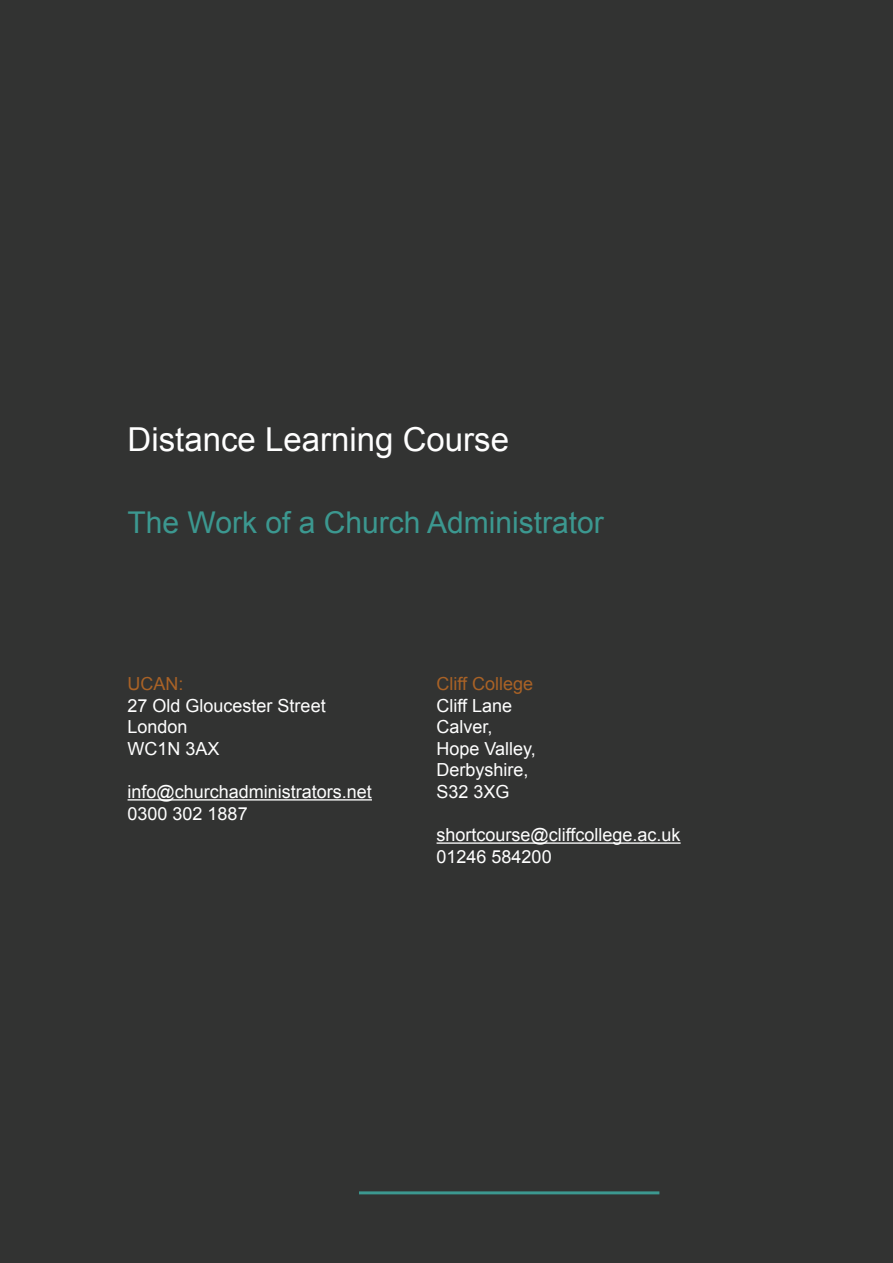
<style>
.page{position:relative;width:893px;height:1263px;background:#323332}
.page>*{position:absolute;margin:0;border:0;box-sizing:border-box;transform-origin:0 0}
.t1{font:33px "Arial";color:#fff}
.t2{font:30px "Arial";color:#3c9890}
.t3{font:18px "Arial";color:#fff}
.t4{font:18px "Arial";color:#a96226}
</style>
<div class="page">
<hr style="left:359px;top:1191px;width:300px;height:3px;background:#3c9890">
<hr style="left:128px;top:799px;width:244px;height:1px;background:#fff">
<hr style="left:437px;top:842px;width:244px;height:2px;background:#fff">
<p class="t1" style="left:128px;top:417px;width:383px">Distance Learning Course</p>
<p class="t2" style="left:128px;top:503px;width:478px">The Work of a Church Administrator</p>
<p class="t4" style="left:128px;top:672px;width:57px">UCAN:</p>
<p class="t3" style="left:128px;top:693px;width:200px">27 Old Gloucester Street</p>
<p class="t3" style="left:128px;top:715px;width:62px">London</p>
<p class="t3" style="left:128px;top:737px;width:94px">WC1N 3AX</p>
<p class="t3" style="left:128px;top:780px;width:246px">info@churchadministrators.net</p>
<p class="t3" style="left:128px;top:801px;width:122px">0300 302 1887</p>
<p class="t4" style="left:437px;top:672px;width:98px">Cliff College</p>
<p class="t3" style="left:437px;top:693px;width:77px">Cliff Lane</p>
<p class="t3" style="left:437px;top:715px;width:58px">Calver,</p>
<p class="t3" style="left:437px;top:737px;width:101px">Hope Valley,</p>
<p class="t3" style="left:437px;top:758px;width:94px">Derbyshire,</p>
<p class="t3" style="left:437px;top:780px;width:75px">S32 3XG</p>
<p class="t3" style="left:437px;top:823px;width:246px">shortcourse@cliffcollege.ac.uk</p>
<p class="t3" style="left:437px;top:845px;width:117px">01246 584200</p>
</div>
